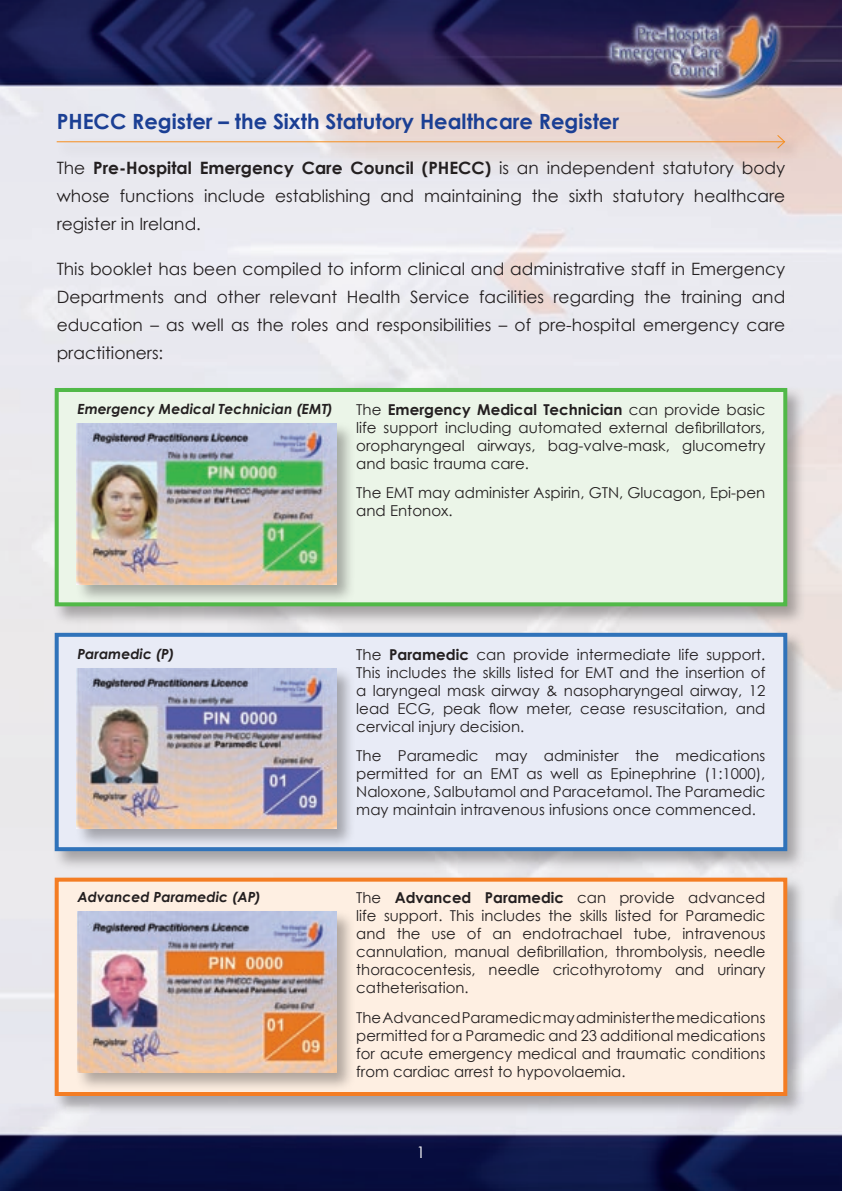
<style>
.page{position:relative;width:842px;height:1191px;background:#fff}
.page>*{position:absolute;margin:0;border:0;box-sizing:border-box;transform-origin:0 0}
.t1{font:700 21px "Century Gothic";color:#1b3f94}
.t2{font:17px/28px "Century Gothic";color:#231f20;text-align:justify}
.t3{font:16px "Century Gothic";color:#fff}
.t4{font:15px/18px "Century Gothic";color:#231f20;text-align:justify}
.t5{font:italic 700 14px "Century Gothic";color:#231f20}
.s1{font-weight:700}
</style>
<div class="page">
<img style="left:0;top:0;width:842px;height:1191px">
<div style="left:52px;top:385px;width:755px;height:241px;background:#231f20;opacity:.35"></div>
<div style="left:55px;top:388px;width:732px;height:218px;background:#ebf5e8;border:4px solid #51b948"></div>
<div style="left:75px;top:421px;width:281px;height:183px;background:#231f20;opacity:.35"></div>
<img style="left:77px;top:423px;width:260px;height:161px">
<div style="left:52px;top:875px;width:755px;height:240px;background:#231f20;opacity:.35"></div>
<div style="left:55px;top:877px;width:732px;height:219px;background:#feefe2;border:4px solid #f47d23"></div>
<div style="left:75px;top:909px;width:281px;height:183px;background:#231f20;opacity:.35"></div>
<img style="left:77px;top:911px;width:260px;height:161px">
<div style="left:52px;top:630px;width:755px;height:241px;background:#231f20;opacity:.35"></div>
<div style="left:55px;top:633px;width:732px;height:218px;background:#e8ebf6;border:4px solid #3073ba"></div>
<div style="left:75px;top:665px;width:281px;height:183px;background:#231f20;opacity:.35"></div>
<img style="left:77px;top:668px;width:260px;height:160px">
<div style="left:51px;top:130px;width:747px;height:32px;background:#231f20;opacity:.35"></div>
<hr style="left:57px;top:141px;width:727px;height:1px;background:#f68e1e">
<svg style="left:776px;top:134px;width:10px;height:16px"></svg>
<h1 class="t1" style="left:57px;top:108px;width:564px">PHECC Register – the Sixth Statutory Healthcare Register</h1>
<p class="t2" style="left:57px;top:154px;width:730px">The <span class="s1">Pre-Hospital Emergency Care Council (PHECC)</span> is an independent statutory body whose functions include establishing and maintaining the sixth statutory healthcare register in Ireland.</p>
<p class="t2" style="left:57px;top:255px;width:730px">This booklet has been compiled to inform clinical and administrative staff in Emergency Departments and other relevant Health Service facilities regarding the training and education – as well as the roles and responsibilities – of pre-hospital emergency care practitioners:</p>
<p class="t5" style="left:77px;top:400px;width:257px">Emergency Medical Technician (EMT)</p>
<p class="t4" style="left:356px;top:400px;width:411px">The <span class="s1">Emergency Medical Technician</span> can provide basic life support including automated external defibrillators, oropharyngeal airways, bag-valve-mask, glucometry and basic trauma care.</p>
<p class="t4" style="left:356px;top:483px;width:411px">The EMT may administer Aspirin, GTN, Glucagon, Epi-pen and Entonox.</p>
<p class="t5" style="left:77px;top:644px;width:98px">Paramedic (P)</p>
<p class="t5" style="left:77px;top:888px;width:185px">Advanced Paramedic (AP)</p>
<p class="t4" style="left:356px;top:645px;width:411px">The <span class="s1">Paramedic</span> can provide intermediate life support.<br>This includes the skills listed for EMT and the insertion of a laryngeal mask airway &amp; nasopharyngeal airway, 12 lead ECG, peak flow meter, cease resuscitation, and cervical injury decision.</p>
<p class="t4" style="left:356px;top:746px;width:411px">The Paramedic may administer the medications permitted for an EMT as well as Epinephrine (1:1000), Naloxone, Salbutamol and Paracetamol. The Paramedic may maintain intravenous infusions once commenced.</p>
<p class="t4" style="left:356px;top:888px;width:411px">The <span class="s1">Advanced Paramedic</span> can provide advanced life support. This includes the skills listed for Paramedic and the use of an endotrachael tube, intravenous cannulation, manual defibrillation, thrombolysis, needle thoracocentesis, needle cricothyrotomy and urinary catheterisation.</p>
<p class="t4" style="left:356px;top:1008px;width:411px">The Advanced Paramedic may administer the medications permitted for a Paramedic and 23 additional medications for acute emergency medical and traumatic conditions from cardiac arrest to hypovolaemia.</p>
<p class="t3" style="left:417px;top:1142px;width:10px">1</p>
</div>
